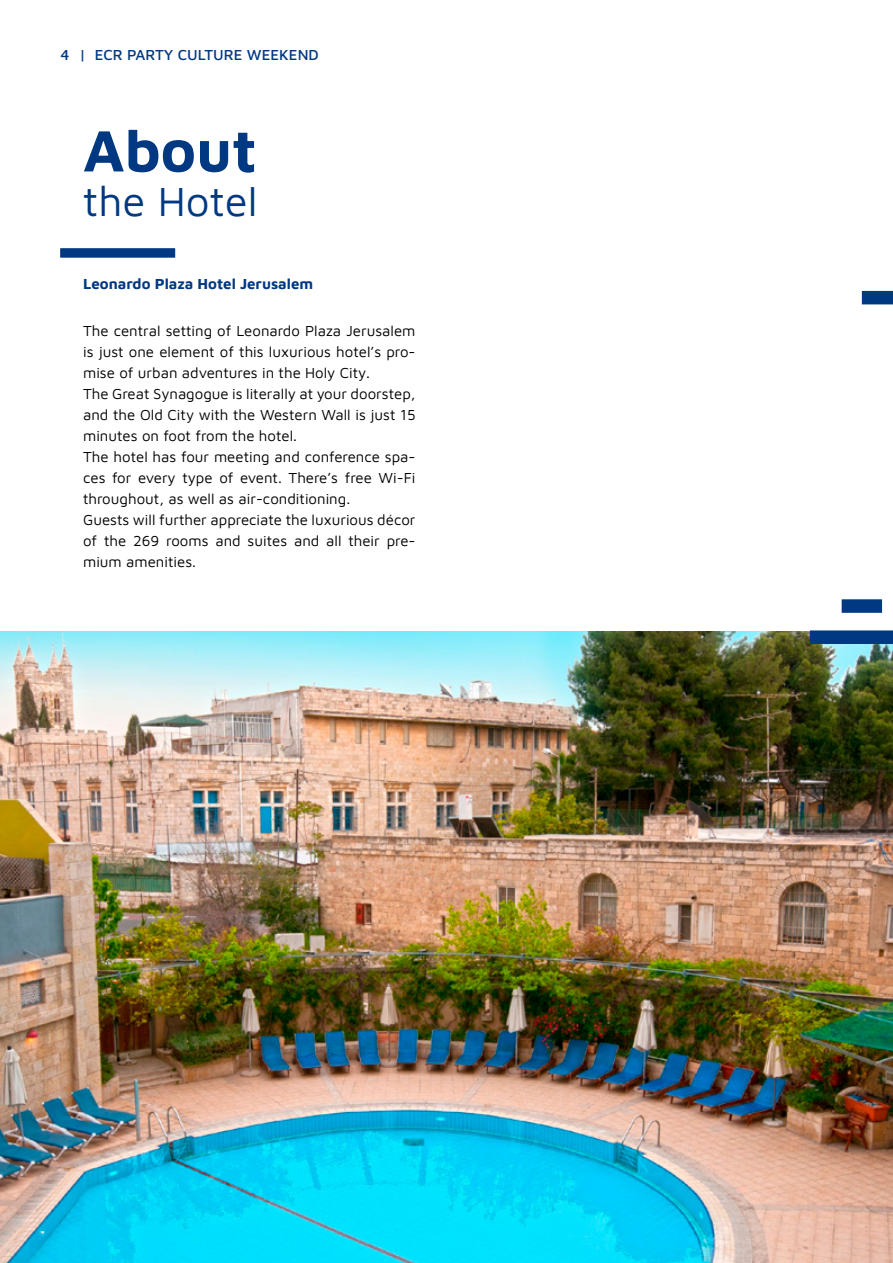
<style>
.page{position:relative;width:893px;height:1263px;background:#fff}
.page>*{position:absolute;margin:0;border:0;box-sizing:border-box;transform-origin:0 0}
.t1{font:700 60px "Maven Pro";color:#003882}
.t2{font:42px "Maven Pro";color:#003882}
.t3{font:15px/21px "Maven Pro";color:#000}
.t4{font:700 15px "Maven Pro";color:#003882}
.t5{font:500 15px "Maven Pro";color:#003882}
</style>
<div class="page">
<img style="left:0;top:631px;width:893px;height:632px">
<div style="left:810px;top:630px;width:83px;height:14px;background:#003882"></div>
<div style="left:842px;top:599px;width:40px;height:14px;background:#003882"></div>
<div style="left:862px;top:291px;width:31px;height:13px;background:#003882"></div>
<div style="left:60px;top:248px;width:115px;height:9px;background:#003882"></div>
<p class="t5" style="left:60px;top:45px;width:260px">4 | ECR PARTY CULTURE WEEKEND</p>
<h1 class="t1" style="left:83px;top:110px;width:175px">About</h1>
<h2 class="t2" style="left:83px;top:173px;width:176px">the Hotel</h2>
<p class="t4" style="left:83px;top:273px;width:232px">Leonardo Plaza Hotel Jerusalem</p>
<p class="t3" style="left:83px;top:319px;width:334px">The central setting of Leonardo Plaza Jerusalem is just one element of this luxurious hotel’s pro&shy;mise of urban adventures in the Holy City.<br>The Great Synagogue is literally at your doorstep, and the Old City with the Western Wall is just 15 minutes on foot from the hotel.<br>The hotel has four meeting and conference spa&shy;ces for every type of event. There’s free Wi-Fi throughout, as well as air-conditioning.<br>Guests will further appreciate the luxurious décor of the 269 rooms and suites and all their pre&shy;mium amenities.</p>
</div>
